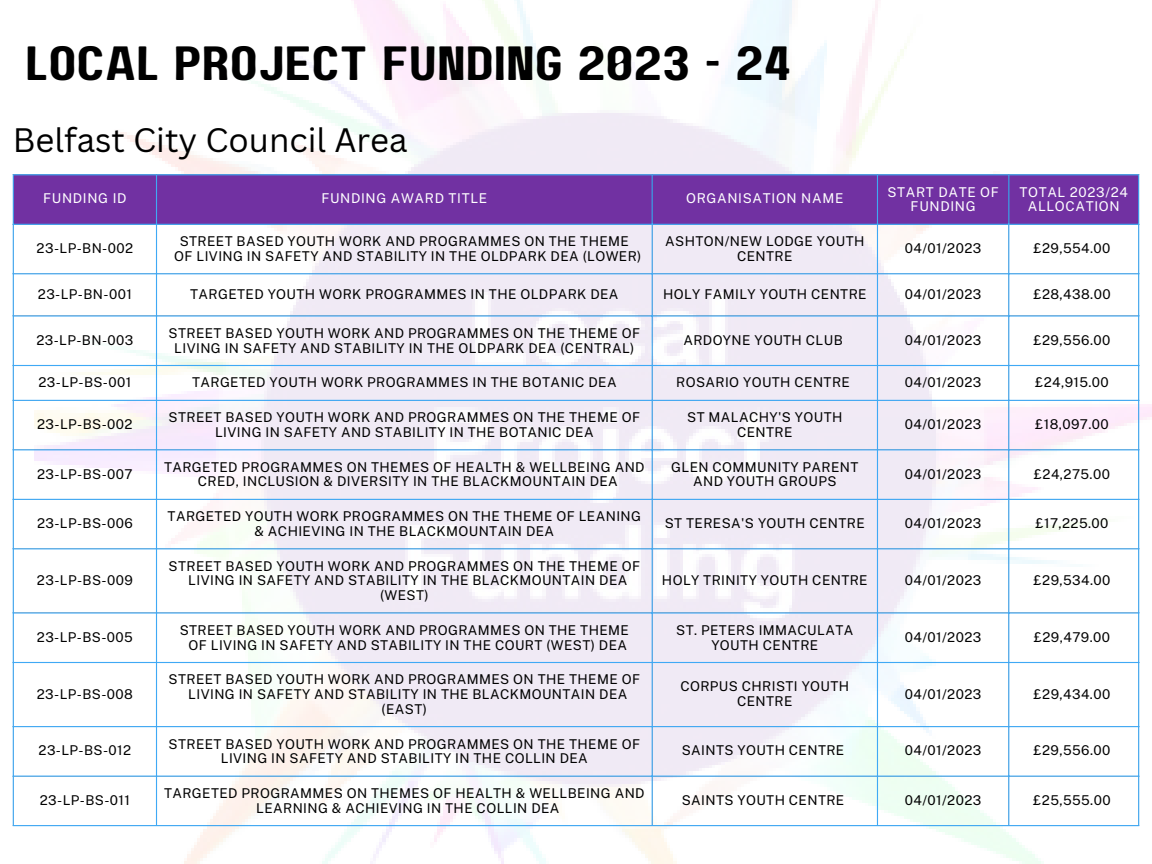
<style>
.page{position:relative;width:1152px;height:864px;background:#fff}
.page>*{position:absolute;margin:0;border:0;box-sizing:border-box;transform-origin:0 0}
.t1{font:48px "Paalalabas Display Wide BETA";color:#000}
.t2{font:33px "Canva Sans";color:#000}
.t3{font:13.5px/14.7px "Public Sans";letter-spacing:.03em;color:#000;text-align:center}
.t4{font:13.5px/14.7px "Public Sans";letter-spacing:.05em;color:#fff;text-align:center}
</style>
<div class="page">
<img style="left:34px;top:0;width:1118px;height:864px">
<div style="left:14px;top:175px;width:1124px;height:49px;background:#7131a2"></div>
<hr style="left:13px;top:175px;width:1px;height:650px;background:#3fa9f5">
<hr style="left:156px;top:175px;width:1px;height:650px;background:#3fa9f5">
<hr style="left:652px;top:175px;width:1px;height:650px;background:#3fa9f5">
<hr style="left:877px;top:175px;width:1px;height:650px;background:#3fa9f5">
<hr style="left:1008px;top:175px;width:1px;height:650px;background:#3fa9f5">
<hr style="left:1138px;top:175px;width:1px;height:650px;background:#3fa9f5">
<hr style="left:13px;top:174px;width:1126px;height:1px;background:#3fa9f5">
<hr style="left:13px;top:224px;width:1126px;height:1px;background:#3fa9f5">
<hr style="left:13px;top:273px;width:1126px;height:1px;background:#3fa9f5">
<hr style="left:13px;top:315px;width:1126px;height:2px;background:#3fa9f5">
<hr style="left:13px;top:365px;width:1126px;height:1px;background:#3fa9f5">
<hr style="left:13px;top:400px;width:1126px;height:1px;background:#3fa9f5">
<hr style="left:13px;top:449px;width:1126px;height:1px;background:#3fa9f5">
<hr style="left:13px;top:499px;width:1126px;height:1px;background:#3fa9f5">
<hr style="left:13px;top:548px;width:1126px;height:1px;background:#3fa9f5">
<hr style="left:13px;top:612px;width:1126px;height:2px;background:#3fa9f5">
<hr style="left:13px;top:662px;width:1126px;height:1px;background:#3fa9f5">
<hr style="left:13px;top:726px;width:1126px;height:1px;background:#3fa9f5">
<hr style="left:13px;top:776px;width:1126px;height:1px;background:#3fa9f5">
<hr style="left:13px;top:825px;width:1126px;height:1px;background:#3fa9f5">
<p class="t1" style="left:25px;top:43px;width:768px">LOCAL PROJECT FUNDING 2023 - 24</p>
<p class="t2" style="left:13px;top:117px;width:396px">Belfast City Council Area</p>
<p class="t4" style="left:43px;top:191px;width:85px">FUNDING ID</p>
<h1 class="t4" style="left:321px;top:191px;width:167px">FUNDING AWARD TITLE</h1>
<p class="t4" style="left:686px;top:191px;width:159px">ORGANISATION NAME</p>
<p class="t4" style="left:887px;top:185px;width:113px">START DATE OF<br>FUNDING</p>
<p class="t4" style="left:1019px;top:185px;width:110px">TOTAL 2023/24<br>ALLOCATION</p>
<p class="t3" style="left:37px;top:241px;width:98px">23-LP-BN-002</p>
<p class="t3" style="left:180px;top:234px;width:451px">STREET BASED YOUTH WORK AND PROGRAMMES ON THE THEME</p>
<p class="t3" style="left:174px;top:249px;width:469px">OF LIVING IN SAFETY AND STABILITY IN THE OLDPARK DEA (LOWER)</p>
<p class="t3" style="left:665px;top:234px;width:201px">ASHTON/NEW LODGE YOUTH<br>CENTRE</p>
<p class="t3" style="left:905px;top:241px;width:78px">04/01/2023</p>
<p class="t3" style="left:1033px;top:241px;width:79px">£29,554.00</p>
<p class="t3" style="left:38px;top:287px;width:95px">23-LP-BN-001</p>
<p class="t3" style="left:190px;top:287px;width:430px">TARGETED YOUTH WORK PROGRAMMES IN THE OLDPARK DEA</p>
<p class="t3" style="left:663px;top:287px;width:205px">HOLY FAMILY YOUTH CENTRE</p>
<p class="t3" style="left:905px;top:287px;width:78px">04/01/2023</p>
<p class="t3" style="left:1033px;top:287px;width:79px">£28,438.00</p>
<p class="t3" style="left:36px;top:332px;width:98px">23-LP-BN-003</p>
<p class="t3" style="left:169px;top:326px;width:473px">STREET BASED YOUTH WORK AND PROGRAMMES ON THE THEME OF<br>LIVING IN SAFETY AND STABILITY IN THE OLDPARK DEA (CENTRAL)</p>
<p class="t3" style="left:683px;top:332px;width:161px">ARDOYNE YOUTH CLUB</p>
<p class="t3" style="left:905px;top:332px;width:78px">04/01/2023</p>
<p class="t3" style="left:1034px;top:332px;width:78px">£29,556.00</p>
<p class="t3" style="left:38px;top:375px;width:94px">23-LP-BS-001</p>
<p class="t3" style="left:192px;top:375px;width:426px">TARGETED YOUTH WORK PROGRAMMES IN THE BOTANIC DEA</p>
<p class="t3" style="left:676px;top:375px;width:175px">ROSARIO YOUTH CENTRE</p>
<p class="t3" style="left:905px;top:375px;width:78px">04/01/2023</p>
<p class="t3" style="left:1035px;top:375px;width:75px">£24,915.00</p>
<p class="t3" style="left:37px;top:417px;width:97px">23-LP-BS-002</p>
<p class="t3" style="left:169px;top:410px;width:473px">STREET BASED YOUTH WORK AND PROGRAMMES ON THE THEME OF<br>LIVING IN SAFETY AND STABILITY IN THE BOTANIC DEA</p>
<p class="t3" style="left:687px;top:410px;width:157px">ST MALACHY'S YOUTH<br>CENTRE</p>
<p class="t3" style="left:905px;top:417px;width:78px">04/01/2023</p>
<p class="t3" style="left:1035px;top:417px;width:75px">£18,097.00</p>
<p class="t3" style="left:37px;top:466px;width:97px">23-LP-BS-007</p>
<p class="t3" style="left:164px;top:460px;width:482px">TARGETED PROGRAMMES ON THEMES OF HEALTH &amp; WELLBEING AND</p>
<p class="t3" style="left:198px;top:474px;width:421px">CRED, INCLUSION &amp; DIVERSITY IN THE BLACKMOUNTAIN DEA</p>
<p class="t3" style="left:671px;top:460px;width:189px">GLEN COMMUNITY PARENT<br>AND YOUTH GROUPS</p>
<p class="t3" style="left:905px;top:466px;width:78px">04/01/2023</p>
<p class="t3" style="left:1034px;top:466px;width:78px">£24,275.00</p>
<p class="t3" style="left:37px;top:516px;width:97px">23-LP-BS-006</p>
<p class="t3" style="left:168px;top:509px;width:475px">TARGETED YOUTH WORK PROGRAMMES ON THE THEME OF LEANING &amp; ACHIEVING IN THE BLACKMOUNTAIN DEA</p>
<p class="t3" style="left:665px;top:516px;width:202px">ST TERESA'S YOUTH CENTRE</p>
<p class="t3" style="left:905px;top:516px;width:78px">04/01/2023</p>
<p class="t3" style="left:1035px;top:516px;width:75px">£17,225.00</p>
<p class="t3" style="left:37px;top:573px;width:97px">23-LP-BS-009</p>
<p class="t3" style="left:169px;top:559px;width:473px">STREET BASED YOUTH WORK AND PROGRAMMES ON THE THEME OF</p>
<p class="t3" style="left:188px;top:573px;width:441px">LIVING IN SAFETY AND STABILITY IN THE BLACKMOUNTAIN DEA (WEST)</p>
<p class="t3" style="left:662px;top:573px;width:207px">HOLY TRINITY YOUTH CENTRE</p>
<p class="t3" style="left:905px;top:573px;width:78px">04/01/2023</p>
<p class="t3" style="left:1034px;top:573px;width:78px">£29,534.00</p>
<p class="t3" style="left:37px;top:629px;width:97px">23-LP-BS-005</p>
<p class="t3" style="left:37px;top:687px;width:98px">23-LP-BS-008</p>
<p class="t3" style="left:180px;top:623px;width:451px">STREET BASED YOUTH WORK AND PROGRAMMES ON THE THEME</p>
<p class="t3" style="left:189px;top:637px;width:440px">OF LIVING IN SAFETY AND STABILITY IN THE COURT (WEST) DEA</p>
<p class="t3" style="left:676px;top:623px;width:179px">ST. PETERS IMMACULATA<br>YOUTH CENTRE</p>
<p class="t3" style="left:905px;top:629px;width:78px">04/01/2023</p>
<p class="t3" style="left:1034px;top:629px;width:78px">£29,479.00</p>
<p class="t3" style="left:169px;top:672px;width:473px">STREET BASED YOUTH WORK AND PROGRAMMES ON THE THEME OF</p>
<p class="t3" style="left:188px;top:687px;width:441px">LIVING IN SAFETY AND STABILITY IN THE BLACKMOUNTAIN DEA (EAST)</p>
<p class="t3" style="left:680px;top:679px;width:170px">CORPUS CHRISTI YOUTH<br>CENTRE</p>
<p class="t3" style="left:905px;top:687px;width:78px">04/01/2023</p>
<p class="t3" style="left:1034px;top:687px;width:78px">£29,434.00</p>
<p class="t3" style="left:39px;top:743px;width:94px">23-LP-BS-012</p>
<p class="t3" style="left:169px;top:736px;width:473px">STREET BASED YOUTH WORK AND PROGRAMMES ON THE THEME OF<br>LIVING IN SAFETY AND STABILITY IN THE COLLIN DEA</p>
<p class="t3" style="left:682px;top:743px;width:164px">SAINTS YOUTH CENTRE</p>
<p class="t3" style="left:905px;top:743px;width:78px">04/01/2023</p>
<p class="t3" style="left:1034px;top:743px;width:78px">£29,556.00</p>
<p class="t3" style="left:40px;top:793px;width:92px">23-LP-BS-011</p>
<p class="t3" style="left:164px;top:786px;width:482px">TARGETED PROGRAMMES ON THEMES OF HEALTH &amp; WELLBEING AND</p>
<p class="t3" style="left:256px;top:800px;width:305px">LEARNING &amp; ACHIEVING IN THE COLLIN DEA</p>
<p class="t3" style="left:682px;top:793px;width:164px">SAINTS YOUTH CENTRE</p>
<p class="t3" style="left:905px;top:793px;width:78px">04/01/2023</p>
<p class="t3" style="left:1033px;top:793px;width:79px">£25,555.00</p>
</div>
